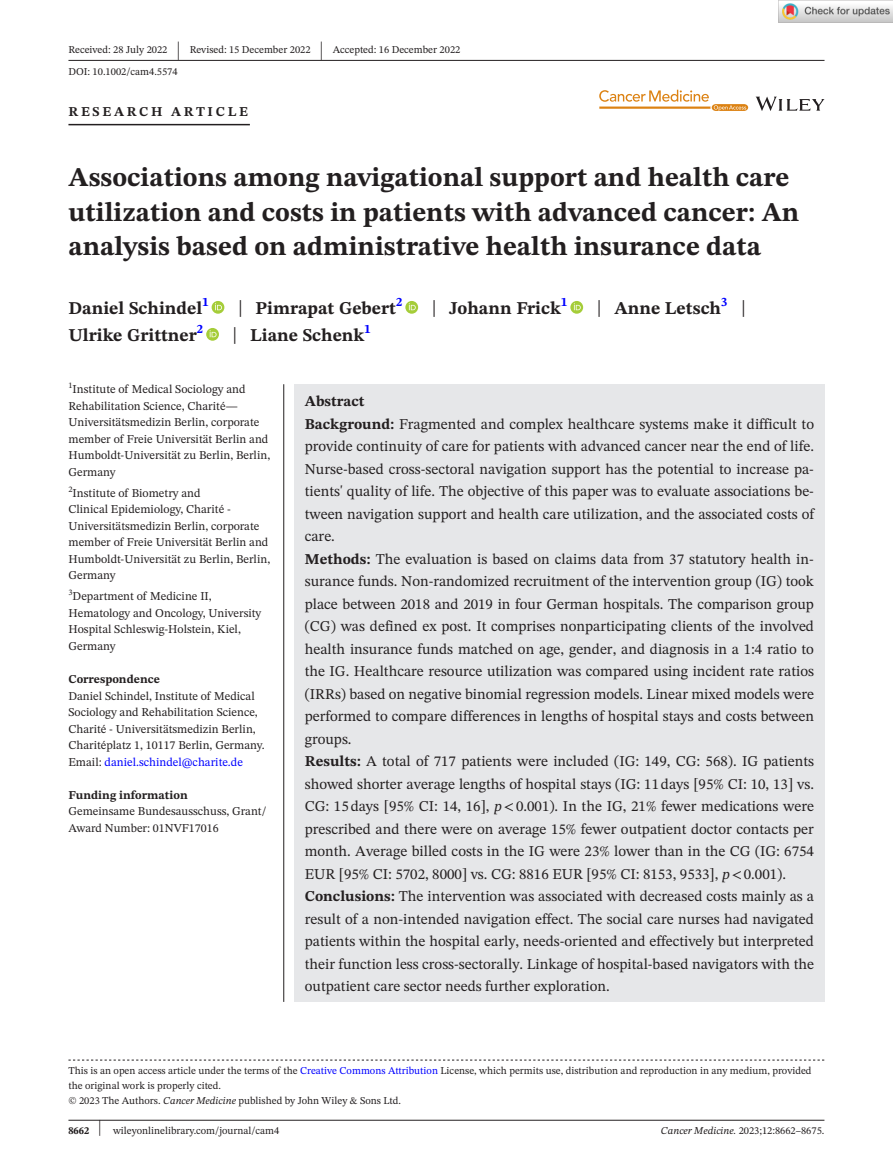
<style>
.page{position:relative;width:893px;height:1174px;background:#fff}
.page>*{position:absolute;margin:0;border:0;box-sizing:border-box;transform-origin:0 0}
.t1{font:700 27px/34.5px "STIX Two Text";color:#231f20}
.t2{font:25.65px "STIX Two Text";color:#231f20;scale:.49 1}
.t3{font:700 18px "STIX Two Text";color:#231f20}
.t4{font:15px/22.5px "STIX Two Text";color:#231f20}
.t5{font:700 13.5px "STIX Two Text";letter-spacing:.2em;color:#231f20}
.t6{font:12px/16.5px "STIX Two Text";color:#231f20}
.t7{font:700 12px "STIX Two Text";color:#231f20}
.t8{font:10.5px/15px "STIX Two Text";color:#231f20}
.s1{font-weight:400;font-size:23.4px}
.s2{color:#00f}
.s3{font-weight:700}
.s4{font-style:italic}
.s5{font-family:"STIX"}
.s6{font-size:22.2px}
</style>
<div class="page">
<hr style="left:68px;top:1119px;width:756px;height:1px;background:#231f20">
<svg style="left:756px;top:97px;width:68px;height:14px"></svg>
<svg style="left:599px;top:90px;width:149px;height:21px"></svg>
<hr style="left:68px;top:60px;width:756px;height:1px;background:#231f20">
<hr style="left:68px;top:124px;width:182px;height:1px;background:#231f20">
<svg style="left:212px;top:301px;width:12px;height:13px"></svg>
<svg style="left:215px;top:303px;width:7px;height:7px"></svg>
<svg style="left:405px;top:301px;width:13px;height:13px"></svg>
<svg style="left:409px;top:303px;width:7px;height:7px"></svg>
<svg style="left:570px;top:301px;width:13px;height:13px"></svg>
<svg style="left:574px;top:303px;width:7px;height:7px"></svg>
<svg style="left:206px;top:328px;width:13px;height:13px"></svg>
<svg style="left:210px;top:330px;width:7px;height:7px"></svg>
<svg style="left:68px;top:1059px;width:756px;height:1px"></svg>
<div style="left:294px;top:384px;width:530px;height:618px;background:#e6e7e9"></div>
<hr style="left:283px;top:384px;width:1px;height:618px;background:#231f20">
<img style="left:779px;top:0;width:114px;height:23px">
<p class="t8" style="left:68px;top:42px;width:101px">Received: 28 July 2022</p>
<h2 class="t2" style="left:177px;top:32px;width:8px">|</h2>
<p class="t8" style="left:190px;top:42px;width:122px">Revised: 15 December 2022</p>
<h2 class="t2" style="left:320px;top:32px;width:8px">|</h2>
<p class="t8" style="left:333px;top:42px;width:129px">Accepted: 16 December 2022</p>
<p class="t8" style="left:68px;top:64px;width:111px">DOI: 10.1002/cam4.5574</p>
<p class="t5" style="left:68px;top:101px;width:181px">RESEARCH ARTICLE</p>
<h1 class="t1" style="left:68px;top:161px;width:732px">Associations among navigational support and health care utilization and costs in patients with advanced cancer: An analysis based on administrative health insurance data</h1>
<p class="t3" style="left:68px;top:295px;width:142px">Daniel Schindel<sup>1</sup></p>
<p class="t3" style="left:238px;top:295px;width:166px"><span class="s1">|</span> Pimrapat Gebert<sup>2</sup></p>
<p class="t3" style="left:432px;top:295px;width:137px"><span class="s1">|</span> Johann Frick<sup>1</sup></p>
<p class="t3" style="left:597px;top:295px;width:150px"><span class="s1">|</span> Anne Letsch<sup>3</sup> <span class="s1">|</span></p>
<p class="t3" style="left:68px;top:322px;width:136px">Ulrike Grittner<sup>2</sup></p>
<p class="t3" style="left:233px;top:322px;width:140px"><span class="s1">|</span> Liane Schenk<sup>1</sup></p>
<p class="t6" style="left:68px;top:381px;width:203px"><sup>1</sup>Institute of Medical Sociology and Rehabilitation Science, Charité— Universitätsmedizin Berlin, corporate member of Freie Universität Berlin and Humboldt-Universität zu Berlin, Berlin, Germany</p>
<p class="t6" style="left:68px;top:484px;width:203px"><sup>2</sup>Institute of Biometry and<br>Clinical Epidemiology, Charité -<br>Universitätsmedizin Berlin, corporate member of Freie Universität Berlin and<br>Humboldt-Universität zu Berlin, Berlin,<br>Germany</p>
<p class="t6" style="left:68px;top:588px;width:194px"><sup>3</sup>Department of Medicine II,<br>Hematology and Oncology, University<br>Hospital Schleswig-Holstein, Kiel,<br>Germany</p>
<p class="t7" style="left:68px;top:670px;width:93px">Correspondence</p>
<p class="t6" style="left:68px;top:687px;width:198px">Daniel Schindel, Institute of Medical Sociology and Rehabilitation Science, Charité - Universitätsmedizin Berlin, Charitéplatz 1, 10117 Berlin, Germany.<br>Email: <span class="s2">daniel.schindel@charite.de</span></p>
<p class="t7" style="left:68px;top:786px;width:121px">Funding information</p>
<p class="t6" style="left:68px;top:802px;width:199px">Gemeinsame Bundesausschuss, Grant/<br>Award Number: 01NVF17016</p>
<p class="t4" style="left:305px;top:390px;width:511px"><span class="s3">Abstract<br>Background:</span> Fragmented and complex healthcare systems make it difficult to provide continuity of care for patients with advanced cancer near the end of life.<br>Nurse-based cross-sectoral navigation support has the potential to increase pa&shy;tients' quality of life. The objective of this paper was to evaluate associations be&shy;tween navigation support and health care utilization, and the associated costs of care.<br><span class="s3">Methods:</span> The evaluation is based on claims data from 37 statutory health in&shy;surance funds. Non-randomized recruitment of the intervention group (IG) took place between 2018 and 2019 in four German hospitals. The comparison group (CG) was defined ex post. It comprises nonparticipating clients of the involved health insurance funds matched on age, gender, and diagnosis in a 1:4 ratio to the IG. Healthcare resource utilization was compared using incident rate ratios (IRRs) based on negative binomial regression models. Linear mixed models were performed to compare differences in lengths of hospital stays and costs between groups.<br><span class="s3">Results:</span> A total of 717 patients were included (IG: 149, CG: 568). IG patients showed shorter average lengths of hospital stays (IG: 11days [95% CI: 10, 13] vs.<br>CG: 15days [95% CI: 14, 16], <span class="s4">p</span><span class="s5">&lt;</span>0.001). In the IG, 21% fewer medications were prescribed and there were on average 15% fewer outpatient doctor contacts per month. Average billed costs in the IG were 23% lower than in the CG (IG: 6754<br>EUR [95% CI: 5702, 8000] vs. CG: 8816 EUR [95% CI: 8153, 9533], <span class="s4">p</span><span class="s5">&lt;</span>0.001).<br><span class="s3">Conclusions:</span> The intervention was associated with decreased costs mainly as a result of a non-intended navigation effect. The social care nurses had navigated patients within the hospital early, needs-oriented and effectively but interpreted their function less cross-sectorally. Linkage of hospital-based navigators with the outpatient care sector needs further exploration.</p>
<p class="t8" style="left:68px;top:1063px;width:745px">This is an open access article under the terms of the <span class="s2">Creative Commons Attribution</span> License, which permits use, distribution and reproduction in any medium, provided the original work is properly cited.<br>© 2023 The Authors. <span class="s4">Cancer Medicine</span> published by John Wiley &amp; Sons Ltd.</p>
<p class="t8" style="left:68px;top:1123px;width:212px"><span class="s3">8662</span> <span class="s6">|</span> wileyonlinelibrary.com/journal/cam4</p>
<p class="t8" style="left:661px;top:1123px;width:165px"><span class="s4">Cancer Medicine.</span> 2023;12:8662–8675.</p>
</div>
